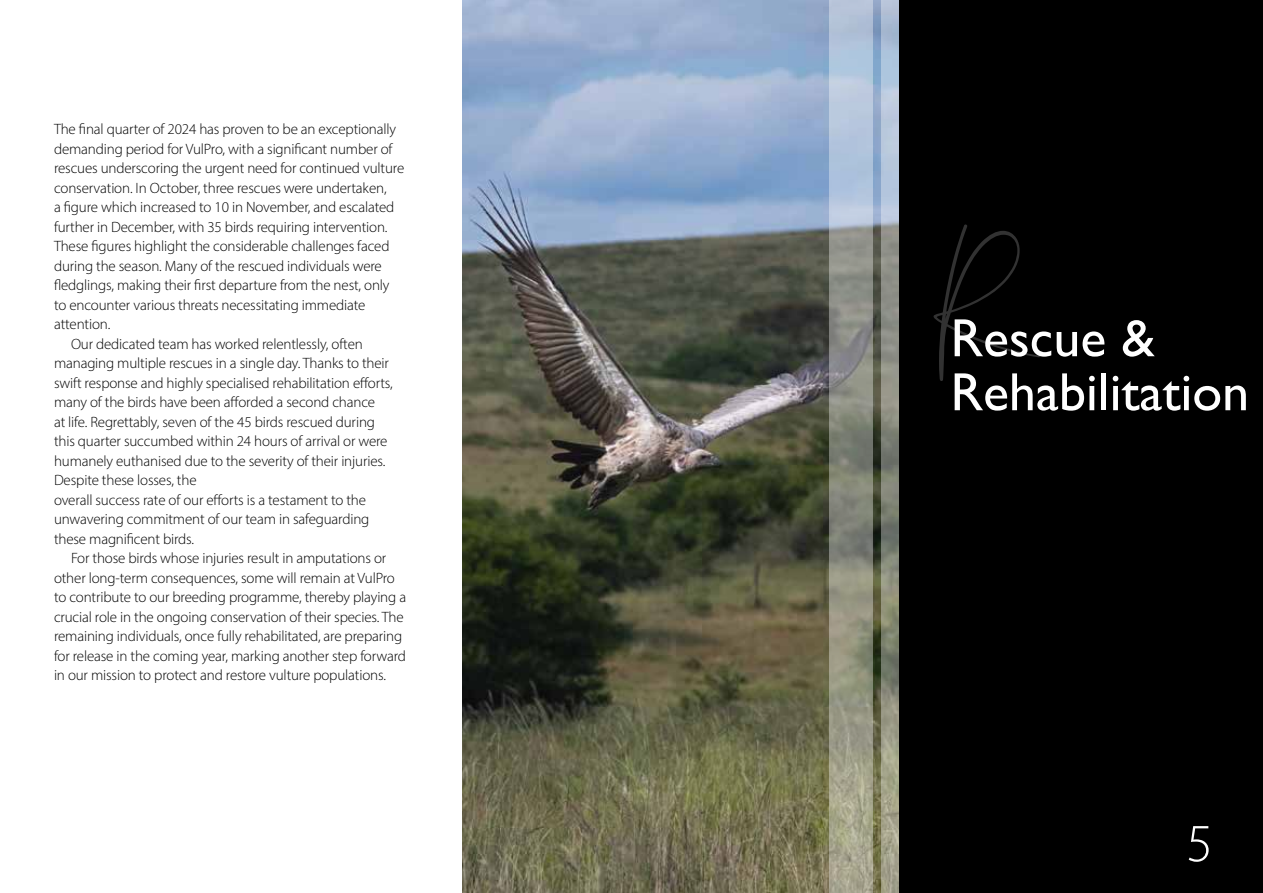
<style>
.page{position:relative;width:1263px;height:893px;background:#fff}
.page>*{position:absolute;margin:0;border:0;box-sizing:border-box;transform-origin:0 0}
.t1{font:54px/54px "Gill Sans";color:#fff}
.t2{font:300 54px "Myriad Pro";color:#fff}
.t3{font:51.9px "Dalmatins";color:#fff}
.t4{font:300 15px "Myriad Pro";letter-spacing:-.01em;color:#000}
</style>
<div class="page">
<img style="left:462px;top:0;width:419px;height:893px">
<div style="left:899px;top:0;width:364px;height:893px;background:#000"></div>
<svg style="left:829px;top:0;width:44px;height:893px;background:#9a9f9a"></svg>
<svg style="left:881px;top:0;width:18px;height:893px;background:#979c96"></svg>
<p class="t4" style="left:54px;top:120px;width:344px">The final quarter of 2024 has proven to be an exceptionally</p>
<p class="t4" style="left:54px;top:140px;width:340px">demanding period for VulPro, with a significant number of</p>
<p class="t4" style="left:54px;top:159px;width:352px">rescues underscoring the urgent need for continued vulture</p>
<p class="t4" style="left:54px;top:179px;width:334px">conservation. In October, three rescues were undertaken,</p>
<p class="t4" style="left:54px;top:198px;width:342px">a figure which increased to 10 in November, and escalated</p>
<p class="t4" style="left:54px;top:218px;width:335px">further in December, with 35 birds requiring intervention.</p>
<p class="t4" style="left:54px;top:237px;width:337px">These figures highlight the considerable challenges faced</p>
<p class="t4" style="left:54px;top:257px;width:329px">during the season. Many of the rescued individuals were</p>
<p class="t4" style="left:54px;top:276px;width:337px">fledglings, making their first departure from the nest, only</p>
<p class="t4" style="left:54px;top:296px;width:313px">to encounter various threats necessitating immediate</p>
<p class="t4" style="left:54px;top:315px;width:58px">attention.</p>
<p class="t4" style="left:71px;top:335px;width:293px">Our dedicated team has worked relentlessly, often</p>
<p class="t4" style="left:54px;top:354px;width:337px">managing multiple rescues in a single day. Thanks to their</p>
<p class="t4" style="left:54px;top:374px;width:340px">swift response and highly specialised rehabilitation efforts,</p>
<p class="t4" style="left:54px;top:393px;width:323px">many of the birds have been afforded a second chance</p>
<p class="t4" style="left:54px;top:413px;width:323px">at life. Regrettably, seven of the 45 birds rescued during</p>
<p class="t4" style="left:54px;top:432px;width:335px">this quarter succumbed within 24 hours of arrival or were</p>
<p class="t4" style="left:54px;top:452px;width:333px">humanely euthanised due to the severity of their injuries.</p>
<p class="t4" style="left:54px;top:471px;width:144px">Despite these losses, the</p>
<p class="t4" style="left:54px;top:491px;width:314px">overall success rate of our efforts is a testament to the</p>
<p class="t4" style="left:54px;top:510px;width:317px">unwavering commitment of our team in safeguarding</p>
<p class="t4" style="left:54px;top:530px;width:142px">these magnificent birds.</p>
<p class="t4" style="left:71px;top:549px;width:317px">For those birds whose injuries result in amputations or</p>
<p class="t4" style="left:54px;top:569px;width:342px">other long-term consequences, some will remain at VulPro</p>
<p class="t4" style="left:54px;top:588px;width:354px">to contribute to our breeding programme, thereby playing a</p>
<p class="t4" style="left:54px;top:608px;width:351px">crucial role in the ongoing conservation of their species. The</p>
<p class="t4" style="left:54px;top:627px;width:350px">remaining individuals, once fully rehabilitated, are preparing</p>
<p class="t4" style="left:54px;top:647px;width:354px">for release in the coming year, marking another step forward</p>
<p class="t4" style="left:54px;top:666px;width:333px">in our mission to protect and restore vulture populations.</p>
<h2 class="t3" style="left:931px;top:281px;width:91px">R</h2>
<h1 class="t1" style="left:950px;top:310px;width:300px">Rescue &amp;<br>Rehabilitation</h1>
<h1 class="t2" style="left:1186px;top:811px;width:28px">5</h1>
</div>
